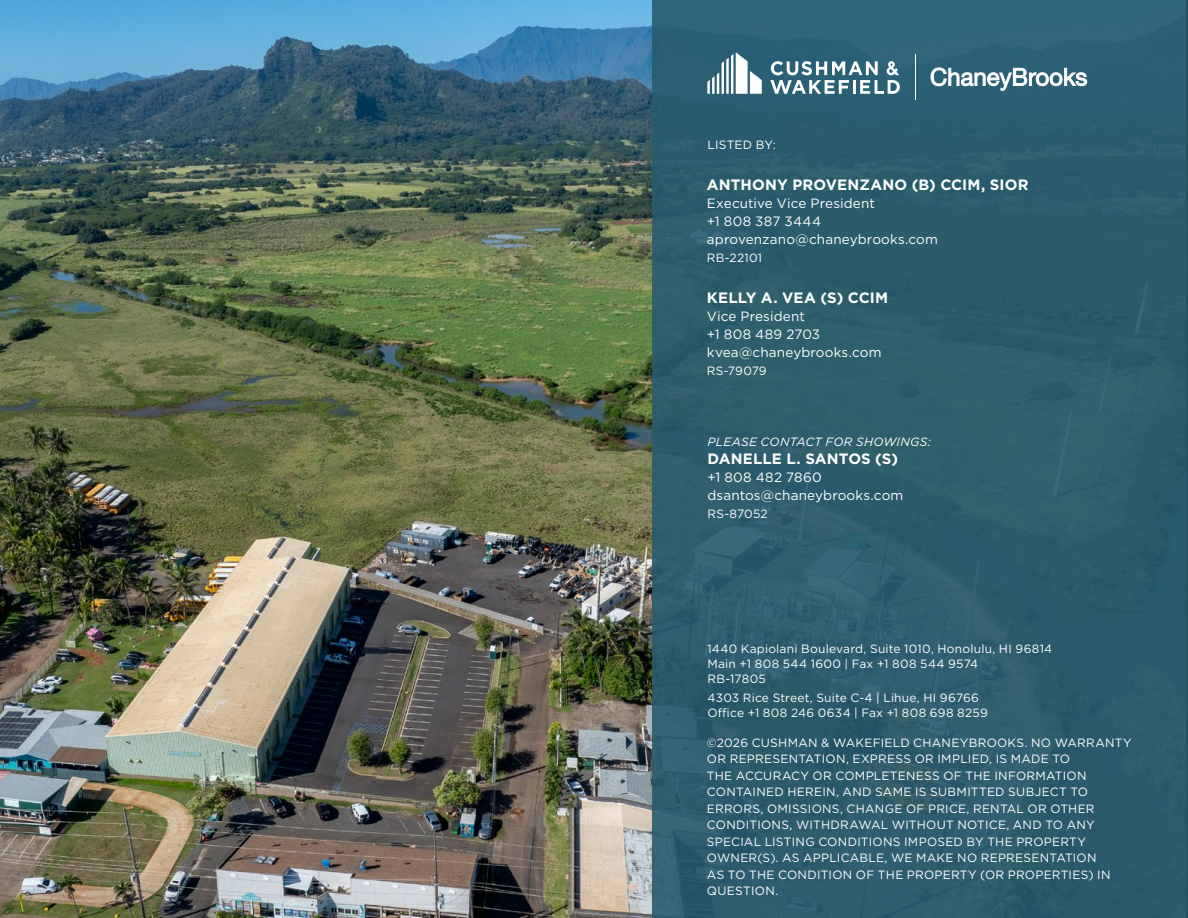
<style>
.page{position:relative;width:1188px;height:918px;background:#fff}
.page>*{position:absolute;margin:0;border:0;box-sizing:border-box;transform-origin:0 0}
.t1{font:700 15px "Gotham";letter-spacing:.01em;color:#fff}
.t2{font:13.5px/18px "Gotham";letter-spacing:.01em;color:#fff}
.t3{font:12px/16.5px "Gotham";letter-spacing:.02em;color:#fff}
.t4{font:italic 12px "Gotham";letter-spacing:.02em;color:#fff}
</style>
<div class="page">
<img style="left:0;top:0;width:652px;height:918px">
<div style="left:652px;top:0;width:536px;height:918px;background:#285c6f"></div>
<hr style="left:915px;top:54px;width:1px;height:46px;background:#fff">
<svg style="left:707px;top:52px;width:55px;height:42px"></svg>
<svg style="left:770px;top:61px;width:130px;height:33px"></svg>
<svg style="left:930px;top:67px;width:158px;height:24px"></svg>
<p class="t3" style="left:707px;top:136px;width:70px">LISTED BY:</p>
<p class="t1" style="left:707px;top:175px;width:323px">ANTHONY PROVENZANO (B) CCIM, SIOR</p>
<p class="t2" style="left:707px;top:194px;width:233px">Executive Vice President<br>+1 808 387 3444 aprovenzano@chaneybrooks.com</p>
<p class="t3" style="left:707px;top:250px;width:57px">RB-22101</p>
<p class="t1" style="left:707px;top:288px;width:183px">KELLY A. VEA (S) CCIM</p>
<p class="t2" style="left:707px;top:307px;width:176px">Vice President<br>+1 808 489 2703 kvea@chaneybrooks.com</p>
<p class="t3" style="left:707px;top:362px;width:61px">RS-79079</p>
<p class="t4" style="left:707px;top:434px;width:225px">PLEASE CONTACT FOR SHOWINGS:</p>
<p class="t1" style="left:707px;top:448px;width:192px">DANELLE L. SANTOS (S)</p>
<p class="t2" style="left:707px;top:468px;width:197px">+1 808 482 7860 dsantos@chaneybrooks.com</p>
<p class="t3" style="left:707px;top:505px;width:62px">RS-87052</p>
<p class="t3" style="left:707px;top:641px;width:346px;line-height:15px">1440 Kapiolani Boulevard, Suite 1010, Honolulu, HI 96814<br>Main +1 808 544 1600 | Fax +1 808 544 9574<br>RB-17805</p>
<p class="t3" style="left:707px;top:690px;width:282px;line-height:15px">4303 Rice Street, Suite C-4 | Lihue, HI 96766<br>Office +1 808 246 0634 | Fax +1 808 698 8259</p>
<p class="t3" style="left:707px;top:734px;width:426px">©2026 CUSHMAN &amp; WAKEFIELD CHANEYBROOKS. NO WARRANTY OR REPRESENTATION, EXPRESS OR IMPLIED, IS MADE TO<br>THE ACCURACY OR COMPLETENESS OF THE INFORMATION CONTAINED HEREIN, AND SAME IS SUBMITTED SUBJECT TO ERRORS, OMISSIONS, CHANGE OF PRICE, RENTAL OR OTHER CONDITIONS, WITHDRAWAL WITHOUT NOTICE, AND TO ANY SPECIAL LISTING CONDITIONS IMPOSED BY THE PROPERTY OWNER(S). AS APPLICABLE, WE MAKE NO REPRESENTATION<br>AS TO THE CONDITION OF THE PROPERTY (OR PROPERTIES) IN QUESTION.</p>
</div>
